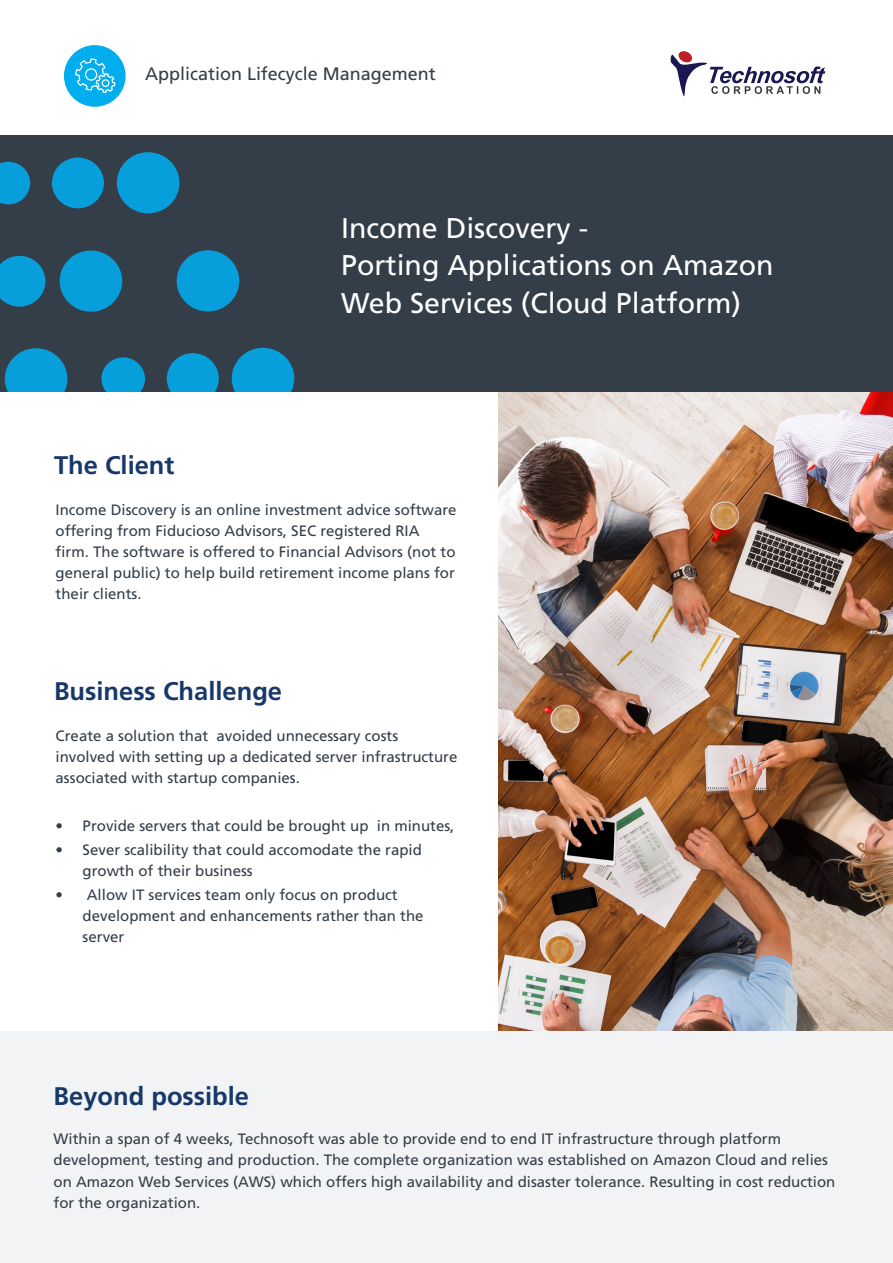
<style>
.page{position:relative;width:893px;height:1263px;background:#fff}
.page>*{position:absolute;margin:0;border:0;box-sizing:border-box;transform-origin:0 0}
.t1{font:28.5px "Frutiger LT Pro";color:#fff}
.t2{font:700 25.5px "Frutiger LT Pro";color:#183869}
.t3{font:18px "Frutiger LT Pro";color:#343e48}
.Paragraph_Style_1{font:15px/21px "Frutiger LT Pro";color:#343e48}
</style>
<div class="page">
<div style="left:0;top:135px;width:893px;height:257px;background:#343e48"></div>
<div style="left:52px;top:157px;width:52px;height:51px;background:#069edb;border-radius:50%"></div>
<div style="left:117px;top:152px;width:62px;height:61px;background:#069edb;border-radius:50%"></div>
<svg style="left:0;top:162px;width:30px;height:42px"></svg>
<svg style="left:0;top:256px;width:45px;height:51px;background:#0d8ec2"></svg>
<div style="left:60px;top:250px;width:62px;height:62px;background:#069edb;border-radius:50%"></div>
<div style="left:5px;top:348px;width:62px;height:61px;background:#069edb;border-radius:50%"></div>
<div style="left:167px;top:353px;width:52px;height:51px;background:#069edb;border-radius:50%"></div>
<div style="left:232px;top:348px;width:62px;height:61px;background:#069edb;border-radius:50%"></div>
<div style="left:101px;top:357px;width:44px;height:43px;background:#069edb;border-radius:50%"></div>
<div style="left:177px;top:250px;width:62px;height:61px;background:#069edb;border-radius:50%"></div>
<div style="left:0;top:392px;width:893px;height:871px;background:#fff"></div>
<img style="left:498px;top:392px;width:395px;height:639px">
<div style="left:0;top:1031px;width:893px;height:232px;background:#f2f3f4"></div>
<div style="left:64px;top:45px;width:62px;height:62px;background:#00aeef;border-radius:50%"></div>
<svg style="left:75px;top:58px;width:40px;height:35px"></svg>
<svg style="left:671px;top:51px;width:154px;height:45px"></svg>
<p class="t3" style="left:145px;top:63px;width:292px">Application Lifecycle Management</p>
<p class="t2" style="left:54px;top:450px;width:122px">The Client</p>
<p class="t1" style="left:341px;top:211px;width:249px">Income Discovery -</p>
<p class="t1" style="left:341px;top:248px;width:434px">Porting Applications on Amazon</p>
<p class="t1" style="left:341px;top:286px;width:401px">Web Services (Cloud Platform)</p>
<p class="Paragraph_Style_1" style="left:56px;top:499px;width:402px">Income Discovery is an online investment advice software offering from Fiducioso Advisors, SEC registered RIA firm. The software is offered to Financial Advisors (not to general public) to help build retirement income plans for their clients.</p>
<p class="t2" style="left:54px;top:676px;width:230px">Business Challenge</p>
<p class="Paragraph_Style_1" style="left:56px;top:726px;width:403px">Create a solution that avoided unnecessary costs involved with setting up a dedicated server infrastructure associated with startup companies.</p>
<p class="Paragraph_Style_1" style="left:56px;top:816px;width:400px">• Provide servers that could be brought up in minutes,</p>
<p class="Paragraph_Style_1" style="left:83px;top:840px;width:341px;text-indent:-27px">• Sever scalibility that could accomodate the rapid growth of their business</p>
<p class="Paragraph_Style_1" style="left:83px;top:885px;width:342px;text-indent:-27px">• Allow IT services team only focus on product development and enhancements rather than the server</p>
<p class="t2" style="left:54px;top:1081px;width:197px">Beyond possible</p>
<p class="Paragraph_Style_1" style="left:54px;top:1129px;width:783px">Within a span of 4 weeks, Technosoft was able to provide end to end IT infrastructure through platform development, testing and production. The complete organization was established on Amazon Cloud and relies on Amazon Web Services (AWS) which offers high availability and disaster tolerance. Resulting in cost reduction for the organization.</p>
</div>
